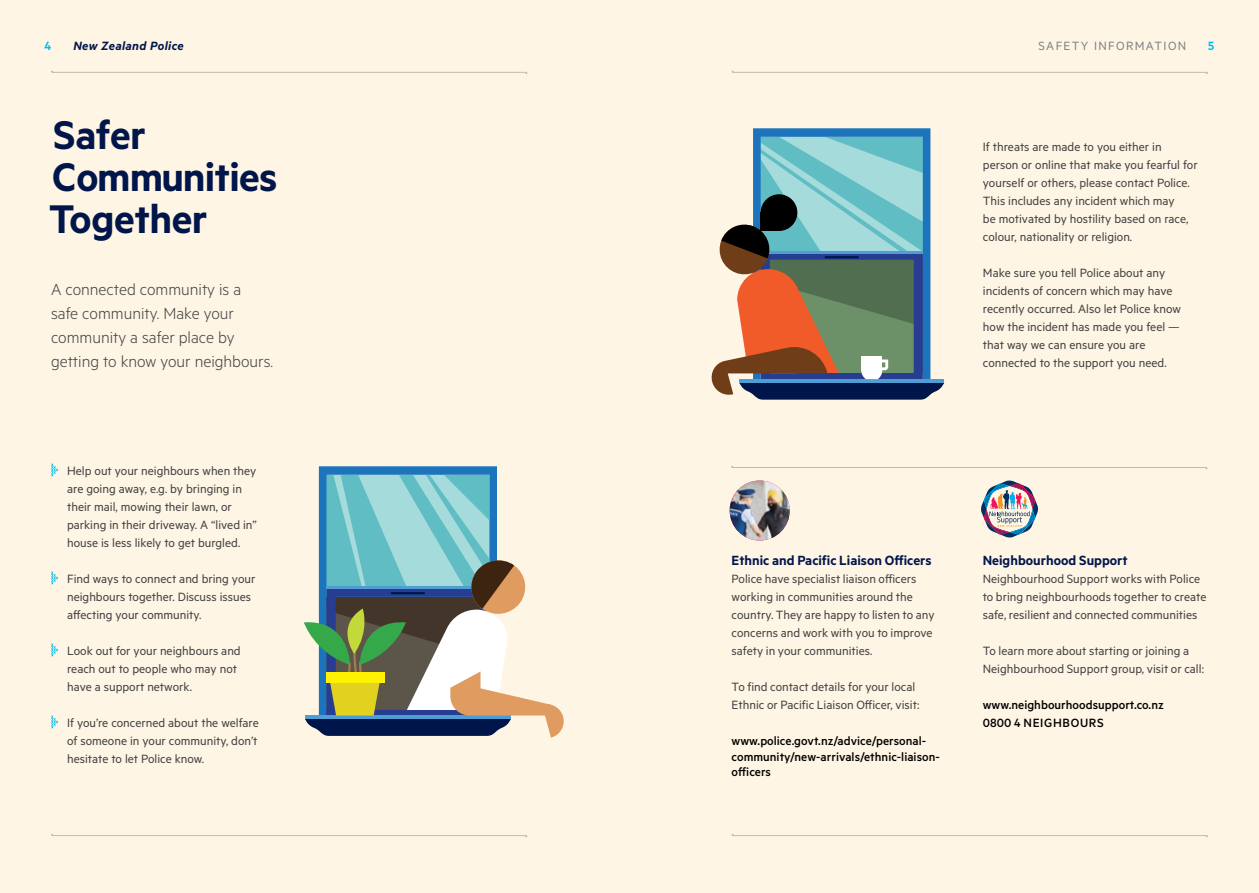
<style>
.page{position:relative;width:1259px;height:893px;background:#fff5e4}
.page>*{position:absolute;margin:0;border:0;box-sizing:border-box;transform-origin:0 0}
.t1{font:600 45px/42px "Metric";letter-spacing:-.015em;color:#00164b}
.t2{font:300 18px/24px "Metric";color:#414042}
.t3{font:600 15px "Metric";color:#00164b}
.t4{font:13.5px/18px "Metric";color:#414042}
.t5{font:500 13.5px/16.5px "Metric";color:#000}
.t6{font:13.5px "Metric";letter-spacing:.1em;color:#808285}
.t7{font:italic 600 13.5px "Metric";letter-spacing:.025em;color:#00164b}
.t8{font:600 13.5px "Metric";color:#00bdf2}
</style>
<div class="page">
<hr style="left:52px;top:835px;width:474px;height:1px;background:#808285">
<hr style="left:732px;top:835px;width:474px;height:1px;background:#808285">
<hr style="left:52px;top:72px;width:474px;height:1px;background:#808285">
<hr style="left:732px;top:72px;width:474px;height:1px;background:#808285">
<svg style="left:753px;top:128px;width:177px;height:9px;background:#267bbd"></svg>
<svg style="left:711px;top:137px;width:233px;height:263px"></svg>
<hr style="left:824px;top:256px;width:35px;height:2px;background:#00164b">
<svg style="left:319px;top:466px;width:178px;height:8px"></svg>
<svg style="left:304px;top:474px;width:260px;height:264px"></svg>
<hr style="left:391px;top:592px;width:34px;height:2px;background:#00164b">
<svg style="left:51px;top:464px;width:7px;height:12px"></svg>
<svg style="left:51px;top:572px;width:7px;height:12px"></svg>
<svg style="left:51px;top:644px;width:7px;height:12px"></svg>
<svg style="left:51px;top:716px;width:7px;height:12px"></svg>
<img style="left:729px;top:480px;width:60px;height:61px;border-radius:30px">
<svg style="left:981px;top:480px;width:57px;height:57px"></svg>
<hr style="left:732px;top:467px;width:474px;height:1px;background:#808285">
<p class="t8" style="left:44px;top:37px;width:9px">4</p>
<p class="t7" style="left:73px;top:37px;width:112px">New Zealand Police</p>
<p class="t6" style="left:1038px;top:37px;width:149px">SAFETY INFORMATION</p>
<p class="t8" style="left:1208px;top:37px;width:8px">5</p>
<h1 class="t1" style="left:49px;top:112px;width:230px">Safer<br>Communities<br>Together</h1>
<h2 class="t2" style="left:51px;top:276px;width:224px">A connected community is a<br>safe community. Make your community a safer place by getting to know your neighbours.</h2>
<p class="t4" style="left:67px;top:461px;width:191px">Help out your neighbours when they are going away, e.g. by bringing in their mail, mowing their lawn, or parking in their driveway. A “lived in” house is less likely to get burgled.</p>
<p class="t4" style="left:67px;top:569px;width:190px">Find ways to connect and bring your neighbours together. Discuss issues affecting your community.</p>
<p class="t4" style="left:67px;top:641px;width:175px">Look out for your neighbours and reach out to people who may not have a support network.</p>
<p class="t4" style="left:67px;top:713px;width:193px;text-align:justify">If you’re concerned about the welfare of someone in your community, don’t hesitate to let Police know.</p>
<p class="t4" style="left:983px;top:137px;width:216px">If threats are made to you either in person or online that make you fearful for yourself or others, please contact Police.<br>This includes any incident which may<br>be motivated by hostility based on race, colour, nationality or religion.</p>
<p class="t4" style="left:983px;top:263px;width:200px">Make sure you tell Police about any incidents of concern which may have recently occurred. Also let Police know how the incident has made you feel — that way we can ensure you are connected to the support you need.</p>
<p class="t3" style="left:731px;top:551px;width:201px">Ethnic and Pacific Liaison Officers</p>
<p class="t4" style="left:731px;top:569px;width:205px">Police have specialist liaison officers working in communities around the country. They are happy to listen to any concerns and work with you to improve safety in your communities.</p>
<p class="t4" style="left:731px;top:677px;width:189px">To find contact details for your local<br>Ethnic or Pacific Liaison Officer, visit:</p>
<p class="t5" style="left:731px;top:732px;width:210px">www.police.govt.nz/advice/personal&shy;community/new-arrivals/ethnic-liaison-</p>
<p class="t5" style="left:731px;top:763px;width:41px">officers</p>
<p class="t3" style="left:982px;top:551px;width:147px">Neighbourhood Support</p>
<p class="t4" style="left:982px;top:569px;width:225px">Neighbourhood Support works with Police to bring neighbourhoods together to create safe, resilient and connected communities</p>
<p class="t4" style="left:982px;top:641px;width:223px">To learn more about starting or joining a<br>Neighbourhood Support group, visit or call:</p>
<p class="t5" style="left:982px;top:695px;width:183px;line-height:18px">www.neighbourhoodsupport.co.nz<br>0800 4 NEIGHBOURS</p>
</div>
